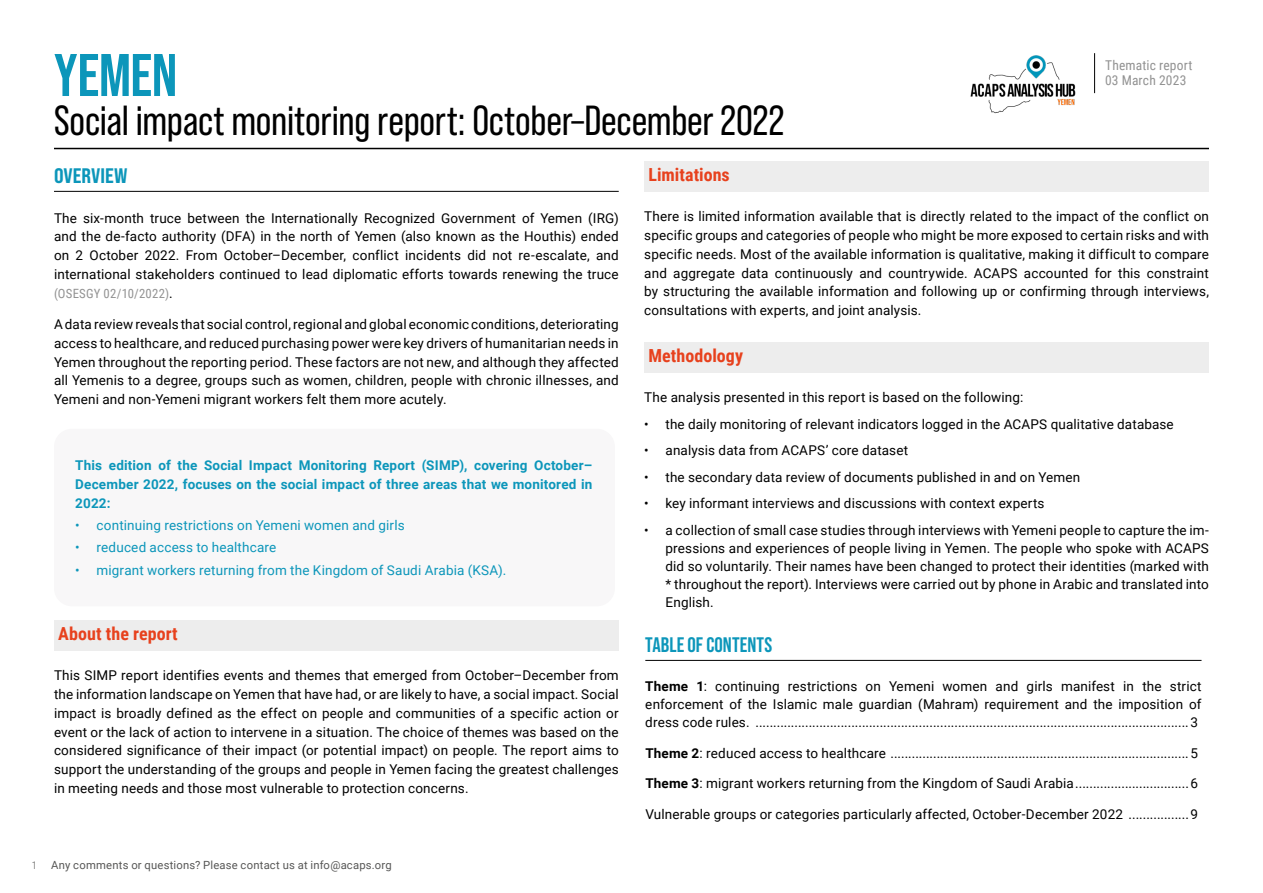
<style>
.page{position:relative;width:1263px;height:893px;background:#fff}
.page>*{position:absolute;margin:0;border:0;box-sizing:border-box;transform-origin:0 0}
.t1{font:700 60px "Bebas Neue Pro";letter-spacing:-.005em;color:#0c96ba}
.t2{font:42px "Bebas Neue Pro";letter-spacing:-.005em;color:#000}
.t3{font:700 21px "Bebas Neue Pro";letter-spacing:.005em;color:#0c96ba}
.t4{font:21px "Bebas Neue Pro Semi Exp X Bold";color:#0c96ba}
.t5{font:700 18px "Roboto Condensed";color:#e7411d}
.t6{font:13.5px/18.8px "Roboto";letter-spacing:.01em;color:#000;text-align:justify}
.t7{font:700 13.5px/18.8px "Roboto";letter-spacing:.01em;color:#0c96ba;text-align:justify}
.t8{font:13.5px "Roboto";letter-spacing:.01em;color:#0c96ba}
.t9{font:13.5px/15px "Roboto Condensed";letter-spacing:.015em;color:#929292}
.t10{font:12.75px "Roboto Condensed";letter-spacing:.025em;color:#929292}
.t11{font:11.25px "Roboto";letter-spacing:.02em;color:#575756}
.t12{font:300 10.5px "Roboto Condensed";color:#575756}
.s1{font-family:"Roboto";font-size:13.5px;color:#000}
.s2{font-weight:700}
</style>
<div class="page">
<img style="left:970px;top:55px;width:106px;height:58px">
<hr style="left:1094px;top:53px;width:1px;height:40px;background:#000">
<hr style="left:54px;top:148px;width:1155px;height:1px;background:#000">
<div style="left:54px;top:429px;width:561px;height:177px;background:#f8f7f8;border-radius:18px"></div>
<hr style="left:54px;top:191px;width:565px;height:1px;background:#000">
<div style="left:54px;top:620px;width:565px;height:31px;background:#ededed"></div>
<div style="left:644px;top:162px;width:565px;height:30px;background:#ededed"></div>
<div style="left:644px;top:342px;width:565px;height:31px;background:#ededed"></div>
<hr style="left:645px;top:660px;width:556px;height:1px;background:#000">
<h1 class="t1" style="left:54px;top:41px;width:125px">YEMEN</h1>
<h2 class="t2" style="left:54px;top:97px;width:732px">Social impact monitoring report: October–December 2022</h2>
<p class="t9" style="left:1105px;top:58px;width:89px">Thematic report<br>03 March 2023</p>
<h3 class="t4" style="left:54px;top:163px;width:75px">OVERVIEW</h3>
<p class="t6" style="left:54px;top:208px;width:566px">The six-month truce between the Internationally Recognized Government of Yemen (IRG) and the de-facto authority (DFA) in the north of Yemen (also known as the Houthis) ended on 2 October 2022. From October–December, conflict incidents did not re-escalate, and international stakeholders continued to lead diplomatic efforts towards renewing the truce</p>
<p class="t10" style="left:54px;top:284px;width:120px">(OSESGY 02/10/2022)<span class="s1">.</span></p>
<p class="t6" style="left:54px;top:314px;width:566px">A data review reveals that social control, regional and global economic conditions, deteriorating access to healthcare, and reduced purchasing power were key drivers of humanitarian needs in Yemen throughout the reporting period. These factors are not new, and although they affected all Yemenis to a degree, groups such as women, children, people with chronic illnesses, and Yemeni and non-Yemeni migrant workers felt them more acutely.</p>
<p class="t7" style="left:75px;top:456px;width:519px">This edition of the Social Impact Monitoring Report (SIMP), covering October– December 2022, focuses on the social impact of three areas that we monitored in 2022:</p>
<p class="t8" style="left:75px;top:516px;width:331px">• continuing restrictions on Yemeni women and girls</p>
<p class="t8" style="left:75px;top:538px;width:203px">• reduced access to healthcare</p>
<p class="t8" style="left:75px;top:561px;width:432px">• migrant workers returning from the Kingdom of Saudi Arabia (KSA).</p>
<h3 class="t5" style="left:58px;top:621px;width:121px">About the report</h3>
<p class="t6" style="left:54px;top:666px;width:566px">This SIMP report identifies events and themes that emerged from October–December from the information landscape on Yemen that have had, or are likely to have, a social impact. Social impact is broadly defined as the effect on people and communities of a specific action or event or the lack of action to intervene in a situation. The choice of themes was based on the considered significance of their impact (or potential impact) on people. The report aims to support the understanding of the groups and people in Yemen facing the greatest challenges in meeting needs and those most vulnerable to protection concerns.</p>
<p class="t12" style="left:32px;top:858px;width:7px">1</p>
<p class="t11" style="left:51px;top:857px;width:342px">Any comments or questions? Please contact us at info@acaps.org</p>
<h3 class="t5" style="left:648px;top:162px;width:83px">Limitations</h3>
<p class="t6" style="left:644px;top:207px;width:566px">There is limited information available that is directly related to the impact of the conflict on specific groups and categories of people who might be more exposed to certain risks and with specific needs. Most of the available information is qualitative, making it difficult to compare and aggregate data continuously and countrywide. ACAPS accounted for this constraint by structuring the available information and following up or confirming through interviews, consultations with experts, and joint analysis.</p>
<h3 class="t5" style="left:648px;top:343px;width:96px">Methodology</h3>
<p class="t6" style="left:644px;top:388px;width:381px">The analysis presented in this report is based on the following:</p>
<p class="t6" style="left:644px;top:414px;width:531px">• the daily monitoring of relevant indicators logged in the ACAPS qualitative database</p>
<p class="t6" style="left:644px;top:441px;width:265px">• analysis data from ACAPS’ core dataset</p>
<p class="t6" style="left:644px;top:467px;width:437px">• the secondary data review of documents published in and on Yemen</p>
<p class="t6" style="left:644px;top:494px;width:402px">• key informant interviews and discussions with context experts</p>
<p class="t6" style="left:665px;top:521px;width:545px;line-height:18px;text-indent:-21px">• a collection of small case studies through interviews with Yemeni people to capture the im&shy;pressions and experiences of people living in Yemen. The people who spoke with ACAPS did so voluntarily. Their names have been changed to protect their identities (marked with * throughout the report). Interviews were carried out by phone in Arabic and translated into English.</p>
<h3 class="t3" style="left:645px;top:632px;width:128px">TABLE OF CONTENTS</h3>
<p class="t6" style="left:645px;top:677px;width:558px;line-height:18px"><span class="s2">Theme 1</span>: continuing restrictions on Yemeni women and girls manifest in the strict enforcement of the Islamic male guardian (Mahram) requirement and the imposition of dress code rules. ..........................................................................................................................3</p>
<p class="t6" style="left:645px;top:743px;width:554px"><span class="s2">Theme 2</span>: reduced access to healthcare ....................................................................................5</p>
<p class="t6" style="left:645px;top:774px;width:554px"><span class="s2">Theme 3</span>: migrant workers returning from the Kingdom of Saudi Arabia................................6</p>
<p class="t6" style="left:645px;top:804px;width:554px">Vulnerable groups or categories particularly affected, October-December 2022 .................9</p>
</div>
